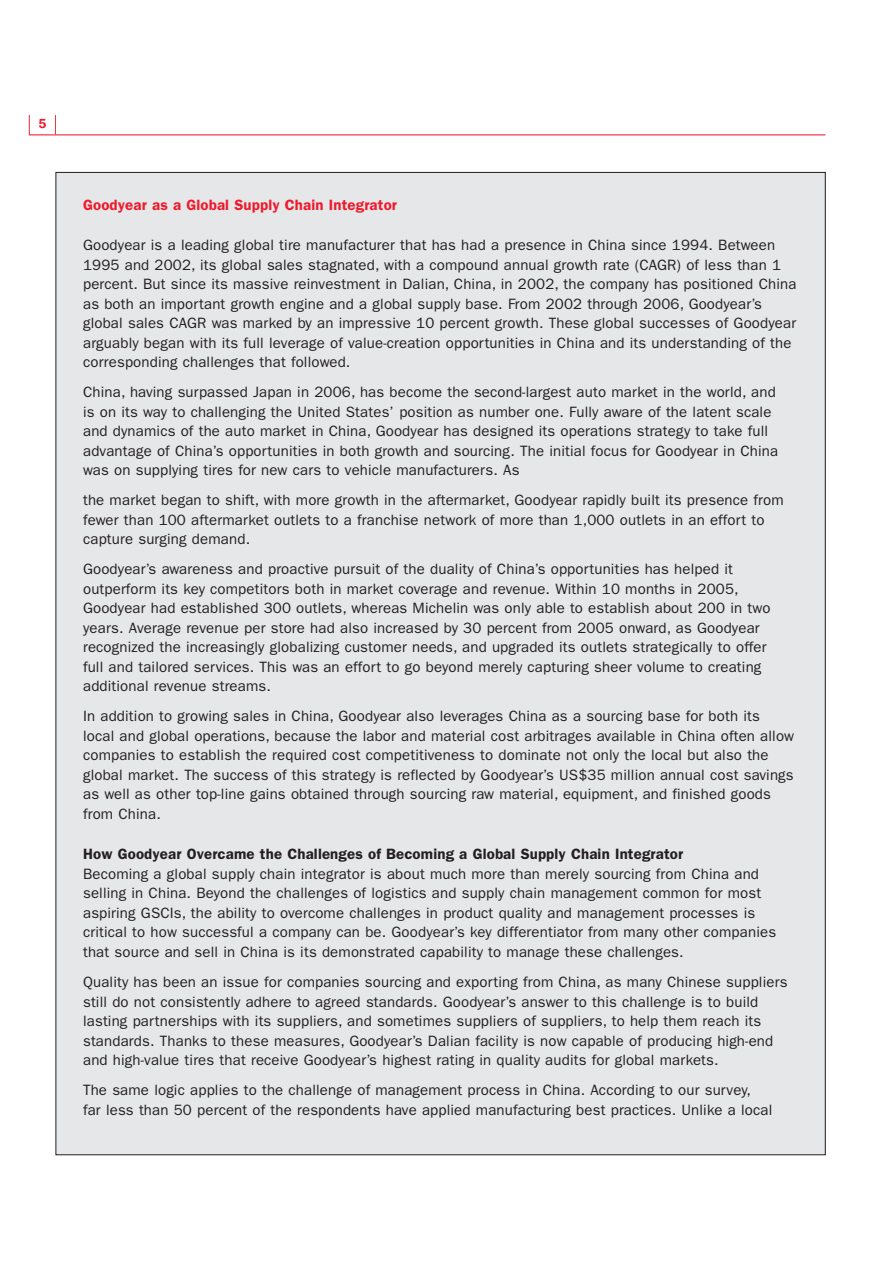
<style>
.page{position:relative;width:893px;height:1263px;background:#fff}
.page>*{position:absolute;margin:0;border:0;box-sizing:border-box;transform-origin:0 0}
.t1{font:15px/19.5px "ITC Franklin Gothic Std";letter-spacing:.01em;color:#231f20}
.t2{font:600 15px "ITC Franklin Gothic Std";letter-spacing:.01em;color:#231f20}
.t3{font:600 15px "ITC Franklin Gothic Std";letter-spacing:.01em;color:#ee1b2c}
.t4{font:600 13.5px "Franklin Gothic";color:#ee1b2c}
</style>
<div class="page">
<svg style="left:29px;top:115px;width:797px;height:21px"></svg>
<div style="left:56px;top:172px;width:769px;height:983px;background:#e6e7e9"></div>
<p class="t4" style="left:38px;top:115px;width:9px">5</p>
<p class="t3" style="left:83px;top:196px;width:315px">Goodyear as a Global Supply Chain Integrator</p>
<p class="t1" style="left:83px;top:236px;width:715px">Goodyear is a leading global tire manufacturer that has had a presence in China since 1994. Between 1995 and 2002, its global sales stagnated, with a compound annual growth rate (CAGR) of less than 1 percent. But since its massive reinvestment in Dalian, China, in 2002, the company has positioned China as both an important growth engine and a global supply base. From 2002 through 2006, Goodyear’s global sales CAGR was marked by an impressive 10 percent growth. These global successes of Goodyear arguably began with its full leverage of value-creation opportunities in China and its understanding of the corresponding challenges that followed.</p>
<p class="t1" style="left:83px;top:383px;width:697px">China, having surpassed Japan in 2006, has become the second-largest auto market in the world, and is on its way to challenging the United States’ position as number one. Fully aware of the latent scale and dynamics of the auto market in China, Goodyear has designed its operations strategy to take full advantage of China’s opportunities in both growth and sourcing. The initial focus for Goodyear in China was on supplying tires for new cars to vehicle manufacturers. As</p>
<p class="t1" style="left:83px;top:491px;width:702px">the market began to shift, with more growth in the aftermarket, Goodyear rapidly built its presence from fewer than 100 aftermarket outlets to a franchise network of more than 1,000 outlets in an effort to capture surging demand.</p>
<p class="t1" style="left:83px;top:560px;width:689px">Goodyear’s awareness and proactive pursuit of the duality of China’s opportunities has helped it outperform its key competitors both in market coverage and revenue. Within 10 months in 2005, Goodyear had established 300 outlets, whereas Michelin was only able to establish about 200 in two years. Average revenue per store had also increased by 30 percent from 2005 onward, as Goodyear recognized the increasingly globalizing customer needs, and upgraded its outlets strategically to offer full and tailored services. This was an effort to go beyond merely capturing sheer volume to creating additional revenue streams.</p>
<p class="t1" style="left:83px;top:707px;width:713px">In addition to growing sales in China, Goodyear also leverages China as a sourcing base for both its local and global operations, because the labor and material cost arbitrages available in China often allow companies to establish the required cost competitiveness to dominate not only the local but also the global market. The success of this strategy is reflected by Goodyear’s US$35 million annual cost savings as well as other top-line gains obtained through sourcing raw material, equipment, and finished goods from China.</p>
<p class="t2" style="left:83px;top:845px;width:602px">How Goodyear Overcame the Challenges of Becoming a Global Supply Chain Integrator</p>
<p class="t1" style="left:83px;top:864px;width:694px">Becoming a global supply chain integrator is about much more than merely sourcing from China and selling in China. Beyond the challenges of logistics and supply chain management common for most aspiring GSCIs, the ability to overcome challenges in product quality and management processes is critical to how successful a company can be. Goodyear’s key differentiator from many other companies that source and sell in China is its demonstrated capability to manage these challenges.</p>
<p class="t1" style="left:83px;top:972px;width:706px">Quality has been an issue for companies sourcing and exporting from China, as many Chinese suppliers still do not consistently adhere to agreed standards. Goodyear’s answer to this challenge is to build lasting partnerships with its suppliers, and sometimes suppliers of suppliers, to help them reach its standards. Thanks to these measures, Goodyear’s Dalian facility is now capable of producing high-end and high-value tires that receive Goodyear’s highest rating in quality audits for global markets.</p>
<p class="t1" style="left:83px;top:1080px;width:691px">The same logic applies to the challenge of management process in China. According to our survey, far less than 50 percent of the respondents have applied manufacturing best practices. Unlike a local</p>
</div>
